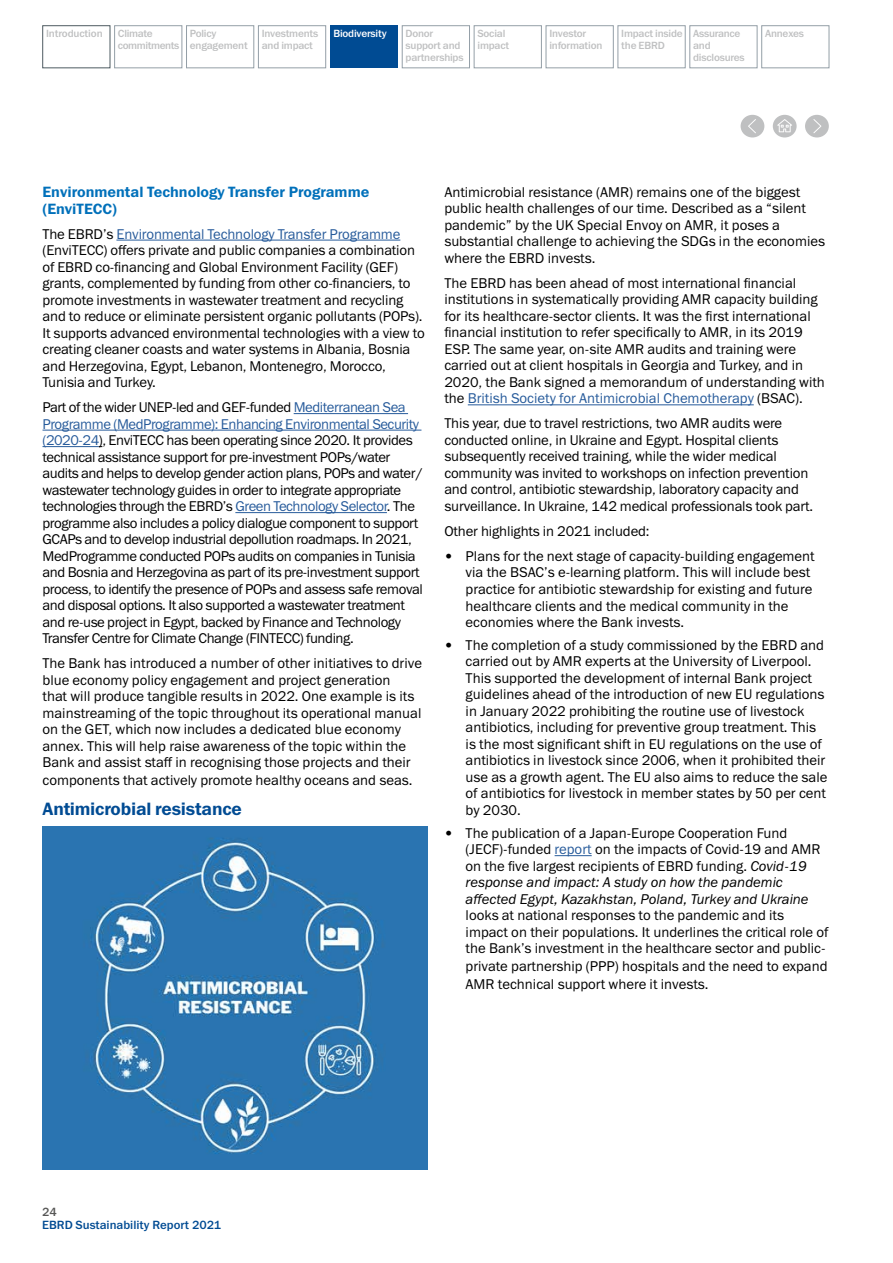
<style>
.page{position:relative;width:893px;height:1263px;background:#fff}
.page>*{position:absolute;margin:0;border:0;box-sizing:border-box;transform-origin:0 0}
.t1{font:18px "Franklin Gothic Demi ITC";letter-spacing:-.01em;color:#004b93}
.t2{font:15px/16.5px "Franklin Gothic Demi ITC";color:#0070ba}
.t3{font:14.25px/16.5px "Franklin Gothic Book ITC";color:#000}
.t4{font:14.25px/16.5px "Franklin Gothic Book ITC";letter-spacing:-.03em;color:#000}
.t5{font:12px "Franklin Gothic Medium ITC";color:#004b93}
.t6{font:12px "Franklin Gothic Medium ITC";color:#575756}
.t7{font:10.5px/12px "Franklin Gothic Medium ITC";letter-spacing:-.02em;color:#bfc0c1}
.t8{font:10.5px/12px "Franklin Gothic Medium ITC";letter-spacing:-.04em;color:#bfc0c1}
.t9{font:10.5px "Franklin Gothic Medium ITC";letter-spacing:-.02em;color:#fff}
.s1{color:#275b9b}
.s2{font-style:italic}
</style>
<div class="page">
<hr style="left:116px;top:240px;width:284px;height:1px;background:#275b9b">
<hr style="left:294px;top:413px;width:114px;height:1px;background:#275b9b">
<hr style="left:43px;top:430px;width:378px;height:1px;background:#275b9b">
<hr style="left:43px;top:446px;width:56px;height:1px;background:#275b9b">
<hr style="left:235px;top:512px;width:152px;height:1px;background:#275b9b">
<hr style="left:468px;top:404px;width:286px;height:1px;background:#275b9b">
<hr style="left:555px;top:855px;width:37px;height:1px;background:#275b9b">
<svg style="left:741px;top:115px;width:23px;height:22px"></svg>
<svg style="left:805px;top:115px;width:24px;height:22px"></svg>
<svg style="left:773px;top:115px;width:24px;height:22px"></svg>
<div style="left:186px;top:26px;width:68px;height:42px;border:1px solid #949fa7"></div>
<div style="left:114px;top:26px;width:68px;height:42px;border:1px solid #949fa7"></div>
<div style="left:618px;top:26px;width:67px;height:42px;border:1px solid #949fa7"></div>
<div style="left:690px;top:26px;width:67px;height:42px;border:1px solid #949fa7"></div>
<div style="left:761px;top:26px;width:68px;height:42px;border:1px solid #949fa7"></div>
<div style="left:402px;top:26px;width:68px;height:42px;border:1px solid #949fa7"></div>
<div style="left:474px;top:26px;width:68px;height:42px;border:1px solid #949fa7"></div>
<div style="left:546px;top:26px;width:67px;height:42px;border:1px solid #949fa7"></div>
<div style="left:330px;top:26px;width:68px;height:42px;background:#004b93"></div>
<div style="left:258px;top:26px;width:68px;height:42px;border:1px solid #949fa7"></div>
<img style="left:43px;top:826px;width:385px;height:343px">
<p class="t7" style="left:262px;top:28px;width:58px">Investments</p>
<p class="t9" style="left:333px;top:27px;width:55px">Biodiversity</p>
<p class="t7" style="left:262px;top:40px;width:53px">and impact</p>
<p class="t8" style="left:118px;top:28px;width:63px">Climate commitments</p>
<p class="t7" style="left:477px;top:28px;width:33px">Social impact</p>
<p class="t7" style="left:549px;top:28px;width:55px">Investor information</p>
<p class="t7" style="left:46px;top:28px;width:58px">Introduction</p>
<p class="t7" style="left:621px;top:28px;width:63px">Impact inside the EBRD</p>
<p class="t7" style="left:693px;top:28px;width:53px">Assurance and disclosures</p>
<p class="t7" style="left:190px;top:28px;width:59px">Policy engagement</p>
<p class="t7" style="left:406px;top:28px;width:29px">Donor</p>
<p class="t7" style="left:765px;top:28px;width:41px">Annexes</p>
<p class="t7" style="left:406px;top:40px;width:60px">support and partnerships</p>
<p class="t2" style="left:43px;top:184px;width:328px">Environmental Technology Transfer Programme (EnviTECC)</p>
<p class="t3" style="left:43px;top:225px;width:384px">The EBRD’s <span class="s1">Environmental Technology Transfer Programme </span>(EnviTECC) offers private and public companies a combination of EBRD co-financing and Global Environment Facility (GEF) grants, complemented by funding from other co-financiers, to promote investments in wastewater treatment and recycling and to reduce or eliminate persistent organic pollutants (POPs).<br>It supports advanced environmental technologies with a view to creating cleaner coasts and water systems in Albania, Bosnia and Herzegovina, Egypt, Lebanon, Montenegro, Morocco, Tunisia and Turkey.</p>
<p class="t4" style="left:43px;top:399px;width:382px">Part of the wider UNEP-led and GEF-funded <span class="s1">Mediterranean Sea Programme (MedProgramme): Enhancing Environmental Security (2020-24</span>), EnviTECC has been operating since 2020. It provides technical assistance support for pre-investment POPs/water audits and helps to develop gender action plans, POPs and water/ wastewater technology guides in order to integrate appropriate technologies through the EBRD’s <span class="s1">Green Technology Selector</span>. The programme also includes a policy dialogue component to support GCAPs and to develop industrial depollution roadmaps. In 2021, MedProgramme conducted POPs audits on companies in Tunisia and Bosnia and Herzegovina as part of its pre-investment support process, to identify the presence of POPs and assess safe removal and disposal options. It also supported a wastewater treatment and re-use project in Egypt, backed by Finance and Technology Transfer Centre for Climate Change (FINTECC) funding.</p>
<p class="t3" style="left:43px;top:655px;width:381px">The Bank has introduced a number of other initiatives to drive blue economy policy engagement and project generation<br>that will produce tangible results in 2022. One example is its mainstreaming of the topic throughout its operational manual on the GET, which now includes a dedicated blue economy annex. This will help raise awareness of the topic within the Bank and assist staff in recognising those projects and their</p>
<p class="t3" style="left:43px;top:772px;width:371px">components that actively promote healthy oceans and seas.</p>
<p class="t1" style="left:43px;top:798px;width:201px">Antimicrobial resistance</p>
<p class="t3" style="left:444px;top:183px;width:382px">Antimicrobial resistance (AMR) remains one of the biggest public health challenges of our time. Described as a “silent pandemic” by the UK Special Envoy on AMR, it poses a substantial challenge to achieving the SDGs in the economies where the EBRD invests.</p>
<p class="t3" style="left:444px;top:274px;width:382px">The EBRD has been ahead of most international financial institutions in systematically providing AMR capacity building for its healthcare-sector clients. It was the first international financial institution to refer specifically to AMR, in its 2019<br>ESP. The same year, on-site AMR audits and training were carried out at client hospitals in Georgia and Turkey, and in 2020, the Bank signed a memorandum of understanding with the <span class="s1">British Society for Antimicrobial Chemotherapy</span> (BSAC).</p>
<p class="t3" style="left:444px;top:415px;width:370px">This year, due to travel restrictions, two AMR audits were conducted online, in Ukraine and Egypt. Hospital clients subsequently received training, while the wider medical community was invited to workshops on infection prevention and control, antibiotic stewardship, laboratory capacity and surveillance. In Ukraine, 142 medical professionals took part.</p>
<p class="t3" style="left:444px;top:522px;width:207px">Other highlights in 2021 included:</p>
<p class="t3" style="left:466px;top:547px;width:351px;text-indent:-21px">• Plans for the next stage of capacity-building engagement via the BSAC’s e-learning platform. This will include best practice for antibiotic stewardship for existing and future healthcare clients and the medical community in the economies where the Bank invests.</p>
<p class="t3" style="left:466px;top:636px;width:363px;text-indent:-21px">• The completion of a study commissioned by the EBRD and carried out by AMR experts at the University of Liverpool.<br>This supported the development of internal Bank project guidelines ahead of the introduction of new EU regulations in January 2022 prohibiting the routine use of livestock antibiotics, including for preventive group treatment. This is the most significant shift in EU regulations on the use of antibiotics in livestock since 2006, when it prohibited their use as a growth agent. The EU also aims to reduce the sale of antibiotics for livestock in member states by 50 per cent by 2030.</p>
<p class="t3" style="left:466px;top:824px;width:356px;text-indent:-21px">• The publication of a Japan-Europe Cooperation Fund (JECF)-funded <span class="s1">report</span> on the impacts of Covid-19 and AMR on the five largest recipients of EBRD funding. <span class="s2">Covid-19 response and impact: A study on how the pandemic affected Egypt, Kazakhstan, Poland, Turkey and Ukraine</span></p>
<p class="t3" style="left:466px;top:907px;width:364px">looks at national responses to the pandemic and its impact on their populations. It underlines the critical role of the Bank’s investment in the healthcare sector and public-</p>
<p class="t3" style="left:466px;top:957px;width:363px;line-height:18px">private partnership (PPP) hospitals and the need to expand<br>AMR technical support where it invests.</p>
<p class="t6" style="left:42px;top:1204px;width:16px">24</p>
<p class="t5" style="left:42px;top:1218px;width:181px">EBRD Sustainability Report 2021</p>
</div>
